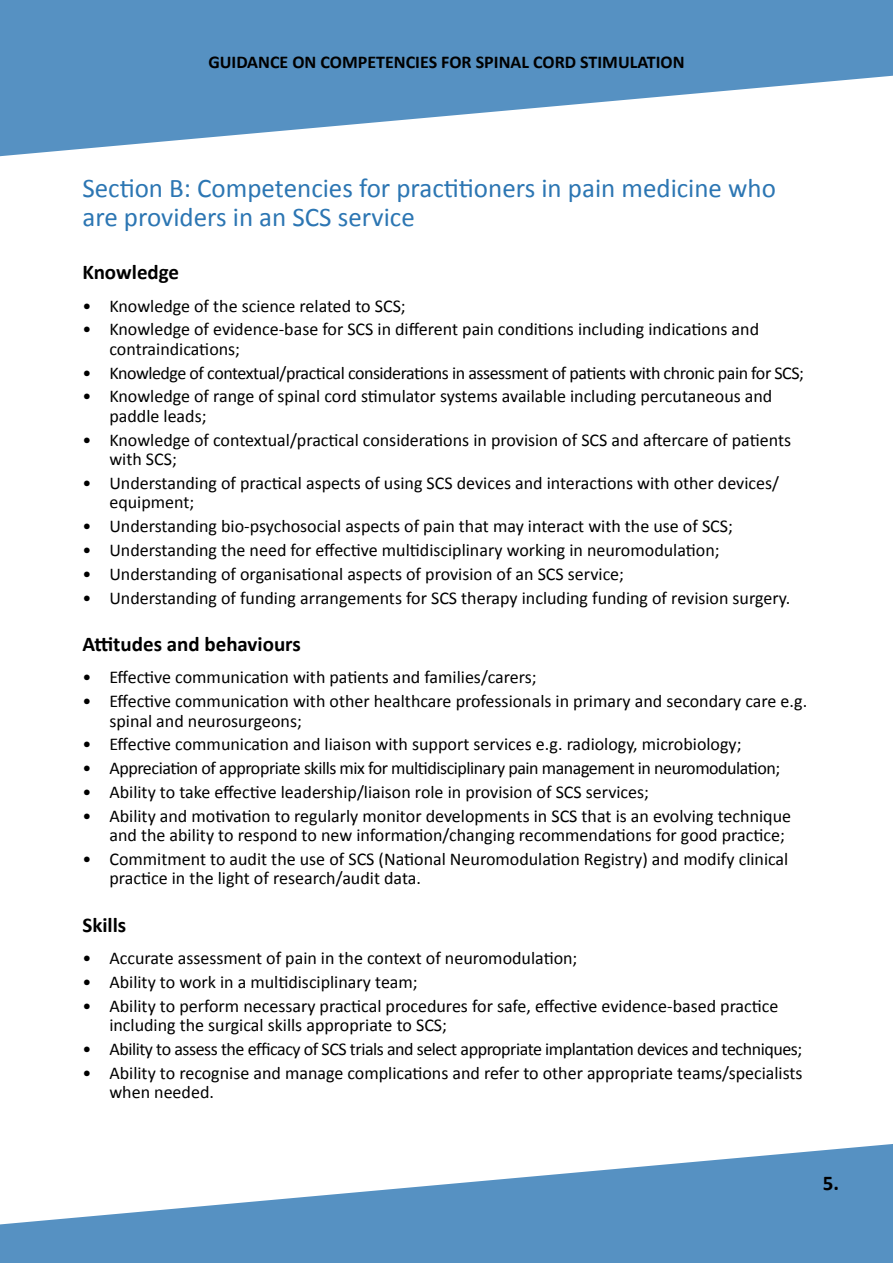
<style>
.page{position:relative;width:893px;height:1263px;background:#fff}
.page>*{position:absolute;margin:0;border:0;box-sizing:border-box;transform-origin:0 0}
.t1{font:27px/29.1px "Calibri";color:#2c76b3}
.t2{font:700 21px "Calibri";color:#000}
.t3{font:18px/19.5px "Calibri";color:#000}
.t4{font:18px "Calibri";letter-spacing:-.025em;color:#000}
.t5{font:700 18px "Calibri";color:#000}
</style>
<div class="page">
<svg style="left:0;top:1144px;width:893px;height:119px;fill:#5691c2"></svg>
<svg style="left:0;top:0;width:893px;height:157px;fill:#5691c2"></svg>
<p class="t5" style="left:208px;top:51px;width:478px">GUIDANCE ON COMPETENCIES FOR SPINAL CORD STIMULATION</p>
<h1 class="t1" style="left:82px;top:174px;width:695px">Section B: Competencies for practitioners in pain medicine who are providers in an SCS service</h1>
<p class="t2" style="left:82px;top:259px;width:98px">Knowledge</p>
<p class="t3" style="left:82px;top:296px;width:325px">• Knowledge of the science related to SCS;</p>
<p class="t3" style="left:109px;top:320px;width:651px;text-indent:-27px">• Knowledge of evidence-base for SCS in different pain conditions including indications and contraindications;</p>
<p class="t4" style="left:82px;top:361px;width:723px">• Knowledge of contextual/practical considerations in assessment of patients with chronic pain for SCS;</p>
<p class="t3" style="left:109px;top:387px;width:664px;text-indent:-27px">• Knowledge of range of spinal cord stimulator systems available including percutaneous and paddle leads;</p>
<p class="t3" style="left:109px;top:430px;width:683px;text-indent:-27px">• Knowledge of contextual/practical considerations in provision of SCS and aftercare of patients with SCS;</p>
<p class="t3" style="left:109px;top:473px;width:671px;text-indent:-27px">• Understanding of practical aspects of using SCS devices and interactions with other devices/ equipment;</p>
<p class="t3" style="left:82px;top:517px;width:652px">• Understanding bio-psychosocial aspects of pain that may interact with the use of SCS;</p>
<p class="t3" style="left:82px;top:540px;width:639px">• Understanding the need for effective multidisciplinary working in neuromodulation;</p>
<p class="t3" style="left:82px;top:564px;width:543px">• Understanding of organisational aspects of provision of an SCS service;</p>
<p class="t3" style="left:82px;top:588px;width:709px">• Understanding of funding arrangements for SCS therapy including funding of revision surgery.</p>
<p class="t2" style="left:82px;top:631px;width:220px">Attitudes and behaviours</p>
<p class="t3" style="left:82px;top:668px;width:456px">• Effective communication with patients and families/carers;</p>
<p class="t3" style="left:109px;top:691px;width:699px;text-indent:-27px">• Effective communication with other healthcare professionals in primary and secondary care e.g. spinal and neurosurgeons;</p>
<p class="t3" style="left:82px;top:735px;width:661px">• Effective communication and liaison with support services e.g. radiology, microbiology;</p>
<p class="t4" style="left:82px;top:757px;width:699px">• Appreciation of appropriate skills mix for multidisciplinary pain management in neuromodulation;</p>
<p class="t3" style="left:82px;top:782px;width:568px">• Ability to take effective leadership/liaison role in provision of SCS services;</p>
<p class="t3" style="left:109px;top:806px;width:683px;text-indent:-27px">• Ability and motivation to regularly monitor developments in SCS that is an evolving technique and the ability to respond to new information/changing recommendations for good practice;</p>
<p class="t3" style="left:109px;top:849px;width:680px;text-indent:-27px">• Commitment to audit the use of SCS (National Neuromodulation Registry) and modify clinical practice in the light of research/audit data.</p>
<p class="t2" style="left:82px;top:911px;width:45px">Skills</p>
<p class="t3" style="left:82px;top:948px;width:497px">• Accurate assessment of pain in the context of neuromodulation;</p>
<p class="t3" style="left:82px;top:972px;width:337px">• Ability to work in a multidisciplinary team;</p>
<p class="t3" style="left:109px;top:996px;width:671px;text-indent:-27px">• Ability to perform necessary practical procedures for safe, effective evidence-based practice including the surgical skills appropriate to SCS;</p>
<p class="t4" style="left:82px;top:1037px;width:721px">• Ability to assess the efficacy of SCS trials and select appropriate implantation devices and techniques;</p>
<p class="t3" style="left:109px;top:1063px;width:695px;text-indent:-27px">• Ability to recognise and manage complications and refer to other appropriate teams/specialists when needed.</p>
<p class="t2" style="left:823px;top:1169px;width:18px">5.</p>
</div>
